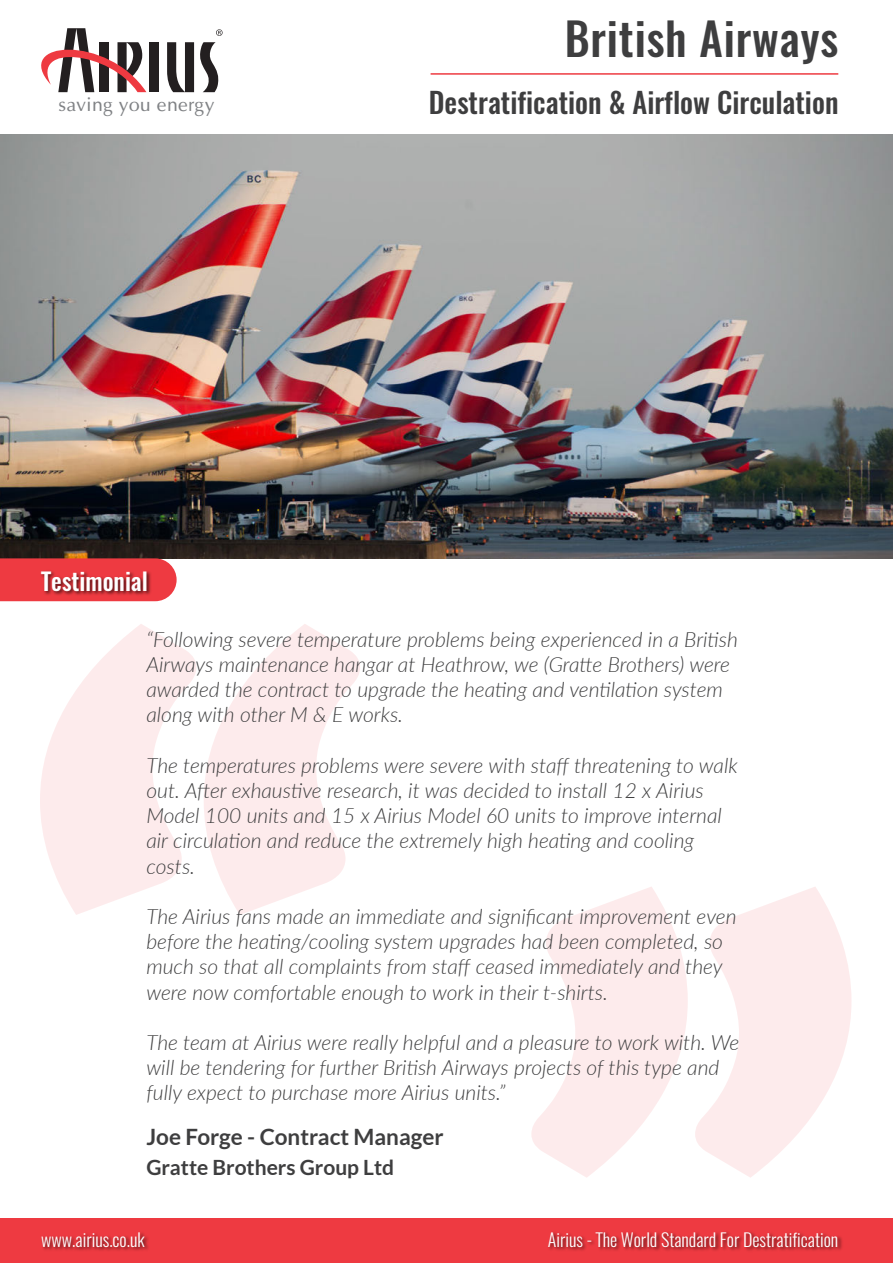
<style>
.page{position:relative;width:893px;height:1263px;background:#fff}
.page>*{position:absolute;margin:0;border:0;box-sizing:border-box;transform-origin:0 0}
.t1{font:500 45px "Oswald";letter-spacing:.02em;color:#3e3e3f}
.t2{font:500 28.5px "Oswald";color:#3e3e3f}
.t3{font:500 24px "Oswald";color:#fff}
.t4{font:700 22.5px "Lato";color:#3e3e3f}
.t5{font:italic 300 21px/25.2px "Lato";color:#3e3e3f}
.t6{font:700 21px "Lato";color:#3e3e3f}
.t7{font:19.2px "Optima";letter-spacing:.02em;color:#808285}
.t8{font:300 18px "Oswald";color:#fff}
</style>
<div class="page">
<div style="left:0;top:1218px;width:893px;height:45px;background:#ee3a41"></div>
<img style="left:549px;top:1232px;width:293px;height:19px">
<img style="left:42px;top:1233px;width:106px;height:18px">
<hr style="left:430px;top:73px;width:408px;height:2px;background:#ee3a41">
<div style="left:150px;top:42px;width:9px;height:50px;background:#231f20"></div>
<svg style="left:167px;top:42px;width:52px;height:50px"></svg>
<svg style="left:41px;top:28px;width:105px;height:64px"></svg>
<svg style="left:216px;top:29px;width:6px;height:7px"></svg>
<img style="left:0;top:135px;width:893px;height:423px">
<svg style="left:0;top:558px;width:177px;height:43px;background:#ea444a"></svg>
<img style="left:39px;top:566px;width:116px;height:36px">
<svg style="left:40px;top:624px;width:320px;height:291px;fill:#fdebec"></svg>
<svg style="left:531px;top:887px;width:320px;height:291px;fill:#fdebec"></svg>
<h1 class="t1" style="left:565px;top:20px;width:275px">British Airways</h1>
<p class="t7" style="left:59px;top:97px;width:157px">saving you energy</p>
<h2 class="t2" style="left:429px;top:90px;width:411px">Destratification &amp; Airflow Circulation</h2>
<p class="t3" style="left:41px;top:571px;width:108px">Testimonial</p>
<p class="t5" style="left:146px;top:626px;width:593px">“Following severe temperature problems being experienced in a British Airways maintenance hangar at Heathrow, we (Gratte Brothers) were awarded the contract to upgrade the heating and ventilation system along with other M &amp; E works.</p>
<p class="t5" style="left:146px;top:752px;width:593px">The temperatures problems were severe with staff threatening to walk out. After exhaustive research, it was decided to install 12 x Airius Model 100 units and 15 x Airius Model 60 units to improve internal air circulation and reduce the extremely high heating and cooling costs.</p>
<p class="t5" style="left:146px;top:903px;width:591px">The Airius fans made an immediate and significant improvement even before the heating/cooling system upgrades had been completed, so much so that all complaints from staff ceased immediately and they were now comfortable enough to work in their t-shirts.</p>
<p class="t5" style="left:146px;top:1029px;width:594px">The team at Airius were really helpful and a pleasure to work with. We will be tendering for further British Airways projects of this type and fully expect to purchase more Airius units.”</p>
<p class="t4" style="left:146px;top:1129px;width:299px">Joe Forge - Contract Manager</p>
<p class="t6" style="left:146px;top:1160px;width:249px">Gratte Brothers Group Ltd</p>
<p class="t8" style="left:41px;top:1230px;width:105px">www.airius.co.uk</p>
<p class="t8" style="left:548px;top:1230px;width:292px">Airius - The World Standard For Destratification</p>
</div>
